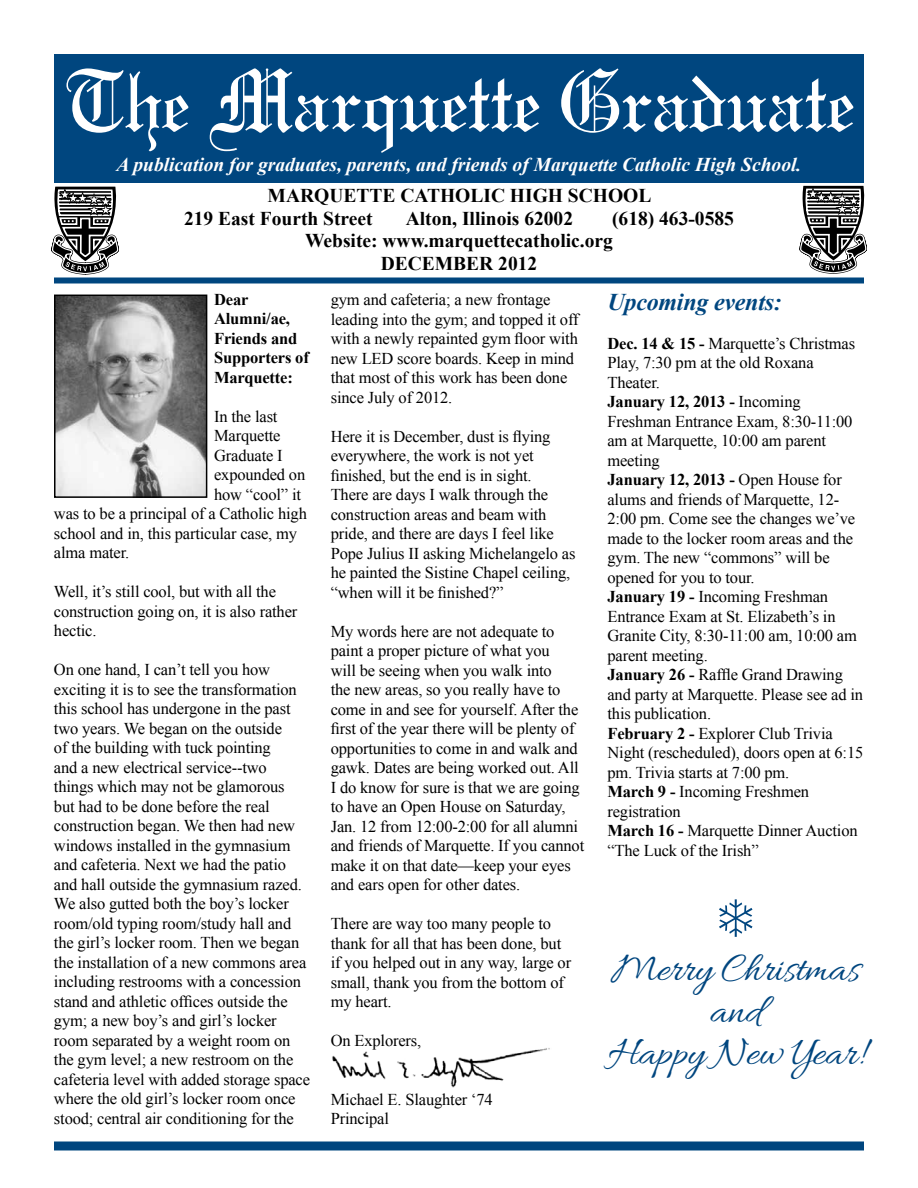
<style>
.page{position:relative;width:918px;height:1188px;background:#fff}
.page>*{position:absolute;margin:0;border:0;box-sizing:border-box;transform-origin:0 0}
.t1{font:42px/42px "Allura";letter-spacing:-.01em;color:#00467f;text-align:center}
.t2{font:italic 700 24px "Times New Roman";letter-spacing:-.01em;color:#00467f}
.t3{font:700 19.5px/22.5px "Times New Roman";color:#000}
.t4{font:italic 700 19.5px "Times New Roman";color:#fff}
.t5{font:16.5px/19.5px "Times New Roman";letter-spacing:-.01em;color:#000}
.t6{font:700 16.5px/19.5px "Times New Roman";letter-spacing:-.01em;color:#000}
.s1{font-weight:700}
</style>
<div class="page">
<img style="left:332px;top:1048px;width:218px;height:40px">
<div style="left:54px;top:54px;width:810px;height:128px;background:#00467f"></div>
<svg style="left:66px;top:68px;width:122px;height:83px"></svg>
<svg style="left:210px;top:68px;width:329px;height:85px"></svg>
<svg style="left:561px;top:68px;width:292px;height:65px"></svg>
<svg style="left:51px;top:187px;width:68px;height:88px"></svg>
<svg style="left:800px;top:186px;width:67px;height:88px"></svg>
<div style="left:54px;top:278px;width:810px;height:6px;background:#00467f"></div>
<div style="left:54px;top:1142px;width:810px;height:8px;background:#00467f"></div>
<img style="left:57px;top:298px;width:147px;height:197px">
<div style="left:54px;top:295px;width:153px;height:203px;border:2px solid #000"></div>
<p class="t4" style="left:117px;top:151px;width:686px">A publication for graduates, parents, and friends of Marquette Catholic High School.</p>
<p class="t3" style="left:184px;top:184px;width:469px;text-indent:84px">MARQUETTE CATHOLIC HIGH SCHOOL<br>219 East Fourth Street</p>
<p class="t3" style="left:406px;top:206px;width:169px">Alton, Illinois 62002</p>
<p class="t3" style="left:612px;top:206px;width:123px">(618) 463-0585</p>
<p class="t3" style="left:305px;top:229px;width:309px">Website: www.marquettecatholic.org</p>
<p class="t3" style="left:381px;top:251px;width:158px">DECEMBER 2012</p>
<p class="t6" style="left:214px;top:289px;width:96px">Dear<br>Alumni/ae,<br>Friends and<br>Supporters of<br>Marquette:</p>
<p class="t5" style="left:214px;top:406px;width:65px">In the last</p>
<p class="t5" style="left:214px;top:426px;width:68px">Marquette</p>
<p class="t5" style="left:214px;top:445px;width:70px">Graduate I</p>
<p class="t5" style="left:214px;top:465px;width:93px">expounded on</p>
<p class="t5" style="left:214px;top:484px;width:88px">how “cool” it</p>
<p class="t5" style="left:54px;top:504px;width:254px">was to be a principal of a Catholic high</p>
<p class="t5" style="left:54px;top:523px;width:245px">school and in, this particular case, my</p>
<p class="t5" style="left:54px;top:543px;width:77px">alma mater.</p>
<p class="t5" style="left:54px;top:582px;width:245px">Well, it’s still cool, but with all the construction going on, it is also rather hectic.</p>
<p class="t5" style="left:54px;top:660px;width:258px">On one hand, I can’t tell you how exciting it is to see the transformation this school has undergone in the past two years. We began on the outside<br>of the building with tuck pointing<br>and a new electrical service--two things which may not be glamorous<br>but had to be done before the real construction began. We then had new windows installed in the gymnasium and cafeteria. Next we had the patio and hall outside the gymnasium razed.<br>We also gutted both the boy’s locker room/old typing room/study hall and the girl’s locker room. Then we began the installation of a new commons area including restrooms with a concession stand and athletic offices outside the gym; a new boy’s and girl’s locker room separated by a weight room on the gym level; a new restroom on the cafeteria level with added storage space where the old girl’s locker room once stood; central air conditioning for the</p>
<p class="t5" style="left:331px;top:290px;width:249px">gym and cafeteria; a new frontage leading into the gym; and topped it off with a newly repainted gym floor with new LED score boards. Keep in mind that most of this work has been done since July of 2012.</p>
<p class="t5" style="left:331px;top:426px;width:246px">Here it is December, dust is flying everywhere, the work is not yet finished, but the end is in sight.<br>There are days I walk through the construction areas and beam with pride, and there are days I feel like Pope Julius II asking Michelangelo as he painted the Sistine Chapel ceiling, “when will it be finished?”</p>
<p class="t5" style="left:331px;top:621px;width:255px">My words here are not adequate to paint a proper picture of what you<br>will be seeing when you walk into<br>the new areas, so you really have to come in and see for yourself. After the first of the year there will be plenty of opportunities to come in and walk and gawk. Dates are being worked out. All I do know for sure is that we are going to have an Open House on Saturday, Jan. 12 from 12:00-2:00 for all alumni and friends of Marquette. If you cannot make it on that date—keep your eyes and ears open for other dates.</p>
<p class="t5" style="left:331px;top:914px;width:242px">There are way too many people to thank for all that has been done, but if you helped out in any way, large or small, thank you from the bottom of my heart.</p>
<p class="t5" style="left:331px;top:1031px;width:92px">On Explorers,</p>
<p class="t5" style="left:331px;top:1089px;width:164px">Michael E. Slaughter ‘74<br>Principal</p>
<h2 class="t2" style="left:608px;top:285px;width:176px">Upcoming events:</h2>
<p class="t5" style="left:608px;top:333px;width:257px"><span class="s1">Dec. 14 &amp; 15 -</span> Marquette’s Christmas<br>Play, 7:30 pm at the old Roxana<br>Theater.<br><span class="s1">January 12, 2013 -</span> Incoming<br>Freshman Entrance Exam, 8:30-11:00 am at Marquette, 10:00 am parent meeting<br><span class="s1">January 12, 2013 -</span> Open House for alums and friends of Marquette, 12-<br>2:00 pm. Come see the changes we’ve made to the locker room areas and the gym. The new “commons” will be opened for you to tour.<br><span class="s1">January 19 -</span> Incoming Freshman<br>Entrance Exam at St. Elizabeth’s in<br>Granite City, 8:30-11:00 am, 10:00 am parent meeting.<br><span class="s1">January 26 -</span> Raffle Grand Drawing and party at Marquette. Please see ad in this publication.<br><span class="s1">February 2 -</span> Explorer Club Trivia<br>Night (rescheduled), doors open at 6:15 pm. Trivia starts at 7:00 pm.<br><span class="s1">March 9 -</span> Incoming Freshmen registration<br><span class="s1">March 16 -</span> Marquette Dinner Auction “The Luck of the Irish”</p>
<h1 class="t1" style="left:608px;top:950px;width:257px">Merry Christmas and<br>Happy New Year!</h1>
</div>
